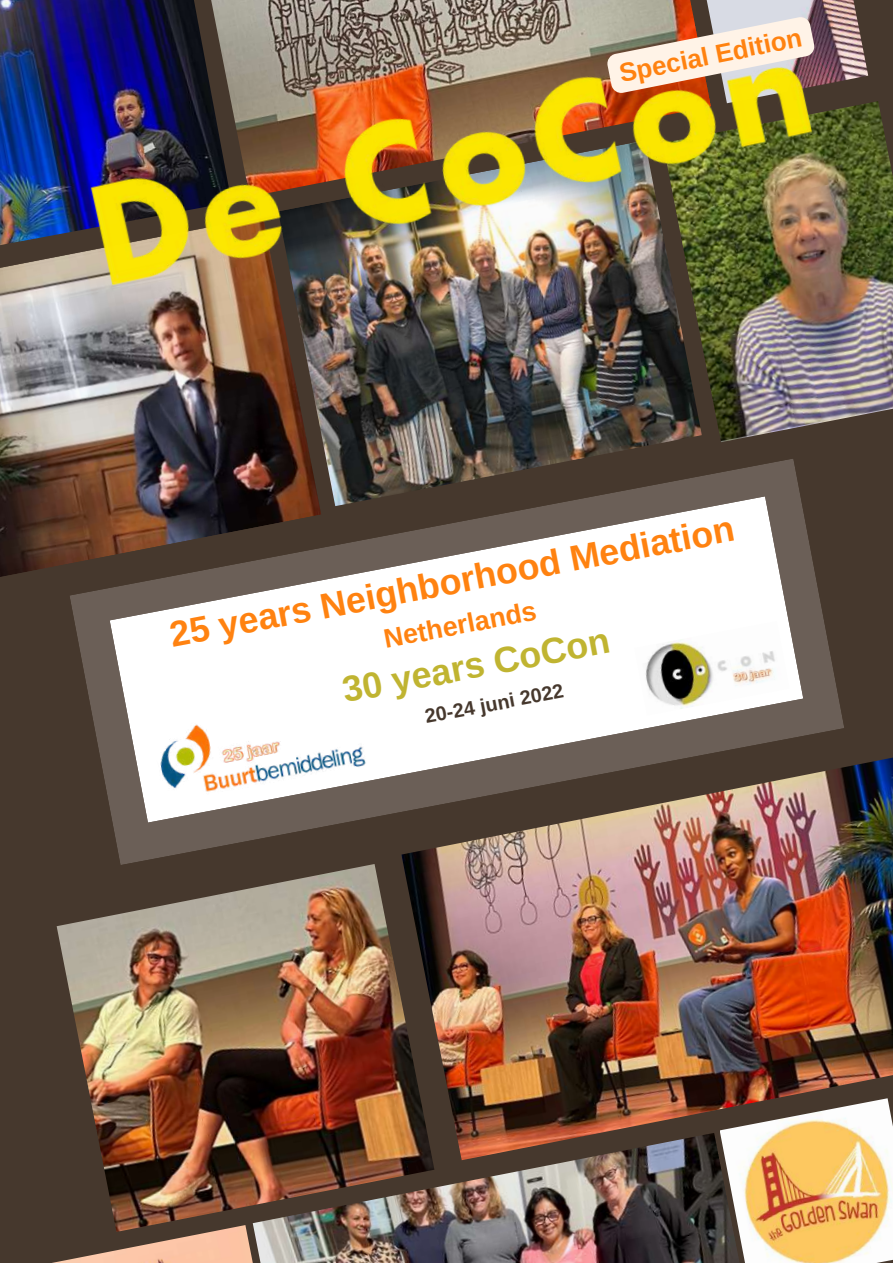
<style>
.page{position:relative;width:893px;height:1264px;background:#fff}
.page>*{position:absolute;margin:0;border:0;box-sizing:border-box;transform-origin:0 0}
.t1{font:700 35.85px "Arimo";color:#c0b431}
.t2{font:700 35.7px "Arimo";color:#ff8210}
.t3{font:700 26.7px "Arimo";color:#ff8210}
.t4{font:700 25.95px "Arimo";color:#ff8210}
.t5{font:700 19.8px "Arimo";color:#46382d}
</style>
<div class="page">
<div style="left:0;top:0;width:892px;height:1262px;background:#46382d"></div>
<img style="left:0;top:0;width:196px;height:216px">
<img style="left:711px;top:0;width:157px;height:83px">
<img style="left:57px;top:1231px;width:196px;height:31px">
<img style="left:57px;top:865px;width:344px;height:366px">
<img style="left:253px;top:1132px;width:466px;height:130px">
<img style="left:211px;top:0;width:500px;height:10px">
<svg style="left:71px;top:459px;width:773px;height:406px"></svg>
<svg style="left:110px;top:496px;width:693px;height:326px;background:#d5d1cf"></svg>
<img style="left:144px;top:678px;width:264px;height:134px">
<img style="left:634px;top:621px;width:155px;height:94px">
<img style="left:0;top:216px;width:321px;height:385px">
<img style="left:401px;top:751px;width:491px;height:409px">
<img style="left:278px;top:309px;width:423px;height:197px">
<img style="left:662px;top:101px;width:230px;height:341px">
<img style="left:719px;top:1098px;width:173px;height:164px">
<img style="left:70px;top:10px;width:761px;height:299px">
<svg style="left:605px;top:15px;width:211px;height:80px;background:#d8c2a1"></svg>
<p class="t4" style="left:616px;top:59px;width:187px;rotate:-11deg">Special Edition</p>
<p class="t2" style="left:166px;top:616px;width:575px;rotate:-11deg">25 years Neighborhood Mediation</p>
<p class="t3" style="left:381px;top:624px;width:156px;rotate:-11deg">Netherlands</p>
<p class="t1" style="left:339px;top:671px;width:272px;rotate:-11deg">30 years CoCon</p>
<p class="t5" style="left:423px;top:706px;width:142px;rotate:-11deg">20-24 juni 2022</p>
</div>
